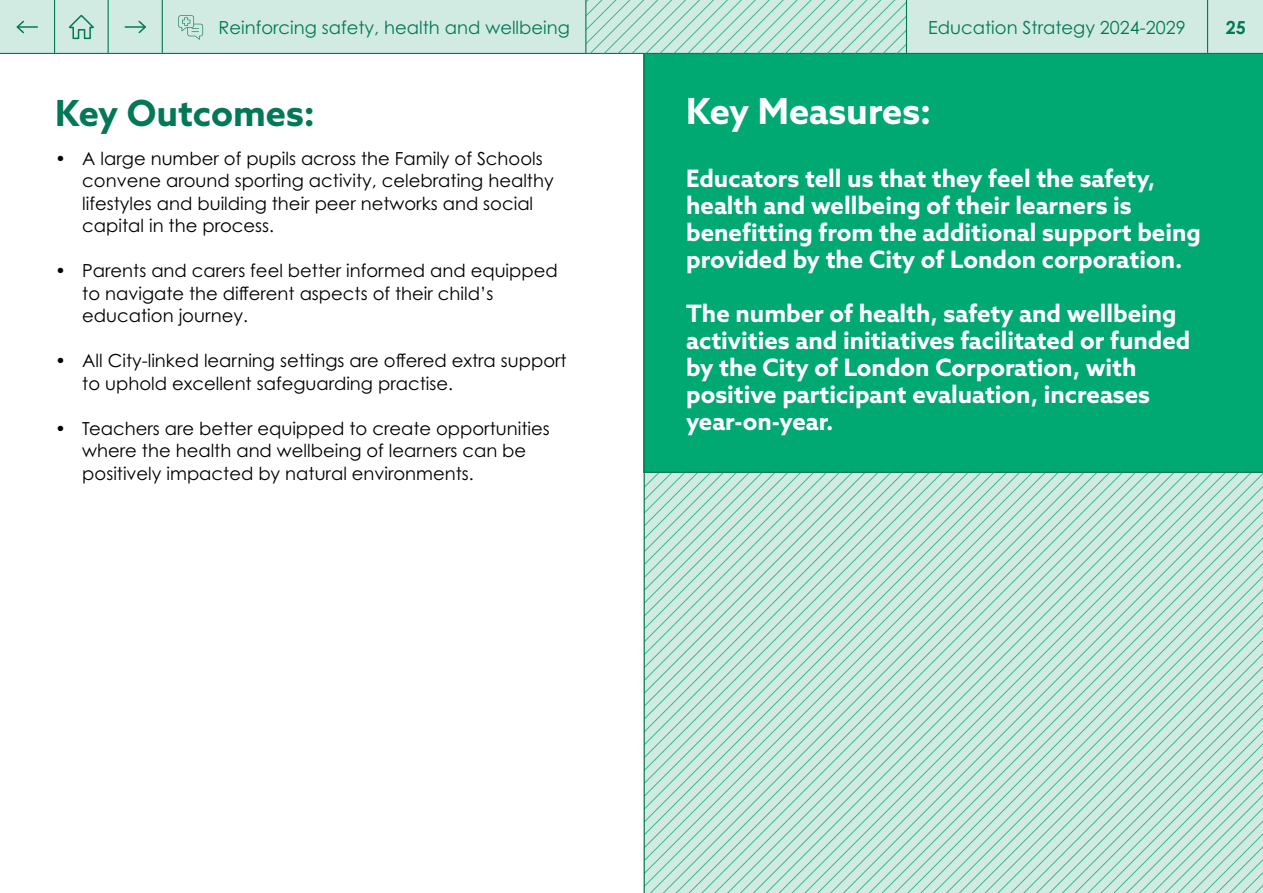
<style>
.page{position:relative;width:1263px;height:893px;background:#fff}
.page>*{position:absolute;margin:0;border:0;box-sizing:border-box;transform-origin:0 0}
.t1{font:700 36px "Azo Sans";color:#037857}
.t2{font:700 36px "Azo Sans";color:#fff}
.Body{font:700 24px/27px "Azo Sans";color:#fff}
.t3{font:18px/22.5px "Century Gothic Pro";color:#000}
.t4{font:18px "Century Gothic Pro";color:#037857}
.t5{font:700 18px "Century Gothic Pro";color:#037857}
</style>
<div class="page">
<svg style="left:645px;top:473px;width:618px;height:420px;background:#c0e5d8"></svg>
<div style="left:644px;top:54px;width:619px;height:419px;background:#00a872"></div>
<hr style="left:644px;top:53px;width:1px;height:840px;background:#037857">
<hr style="left:645px;top:472px;width:618px;height:1px;background:#037857">
<div style="left:0;top:0;width:1263px;height:53px;background:#d2ebe2"></div>
<hr style="left:0;top:53px;width:1263px;height:1px;background:#037857">
<hr style="left:906px;top:0;width:1px;height:53px;background:#037857">
<hr style="left:585px;top:0;width:1px;height:53px;background:#037857">
<hr style="left:1207px;top:0;width:1px;height:53px;background:#037857">
<hr style="left:54px;top:0;width:1px;height:53px;background:#037857">
<hr style="left:108px;top:0;width:1px;height:53px;background:#037857">
<hr style="left:162px;top:0;width:1px;height:53px;background:#037857">
<svg style="left:586px;top:0;width:320px;height:53px"></svg>
<svg style="left:178px;top:15px;width:25px;height:25px"></svg>
<hr style="left:125px;top:26px;width:20px;height:2px;background:#037857">
<svg style="left:137px;top:20px;width:9px;height:14px"></svg>
<hr style="left:17px;top:26px;width:20px;height:2px;background:#037857">
<svg style="left:16px;top:20px;width:9px;height:14px"></svg>
<svg style="left:68px;top:14px;width:26px;height:26px"></svg>
<p class="t4" style="left:218px;top:16px;width:353px">Reinforcing safety, health and wellbeing</p>
<p class="t4" style="left:928px;top:16px;width:259px">Education Strategy 2024-2029</p>
<p class="t5" style="left:1226px;top:16px;width:22px">25</p>
<p class="t1" style="left:55px;top:89px;width:261px">Key Outcomes:</p>
<p class="t2" style="left:686px;top:88px;width:247px">Key Measures:</p>
<p class="Body" style="left:686px;top:165px;width:516px">Educators tell us that they feel the safety, health and wellbeing of their learners is benefitting from the additional support being provided by the City of London corporation.</p>
<p class="Body" style="left:686px;top:300px;width:506px">The number of health, safety and wellbeing activities and initiatives facilitated or funded by the City of London Corporation, with positive participant evaluation, increases year-on-year.</p>
<p class="t3" style="left:82px;top:147px;width:473px;text-indent:-27px">• A large number of pupils across the Family of Schools convene around sporting activity, celebrating healthy lifestyles and building their peer networks and social capital in the process.</p>
<p class="t3" style="left:82px;top:259px;width:477px;text-indent:-27px">• Parents and carers feel better informed and equipped to navigate the different aspects of their child’s education journey.</p>
<p class="t3" style="left:82px;top:349px;width:486px;text-indent:-27px">• All City-linked learning settings are offered extra support to uphold excellent safeguarding practise.</p>
<p class="t3" style="left:82px;top:417px;width:469px;text-indent:-27px">• Teachers are better equipped to create opportunities where the health and wellbeing of learners can be positively impacted by natural environments.</p>
</div>
